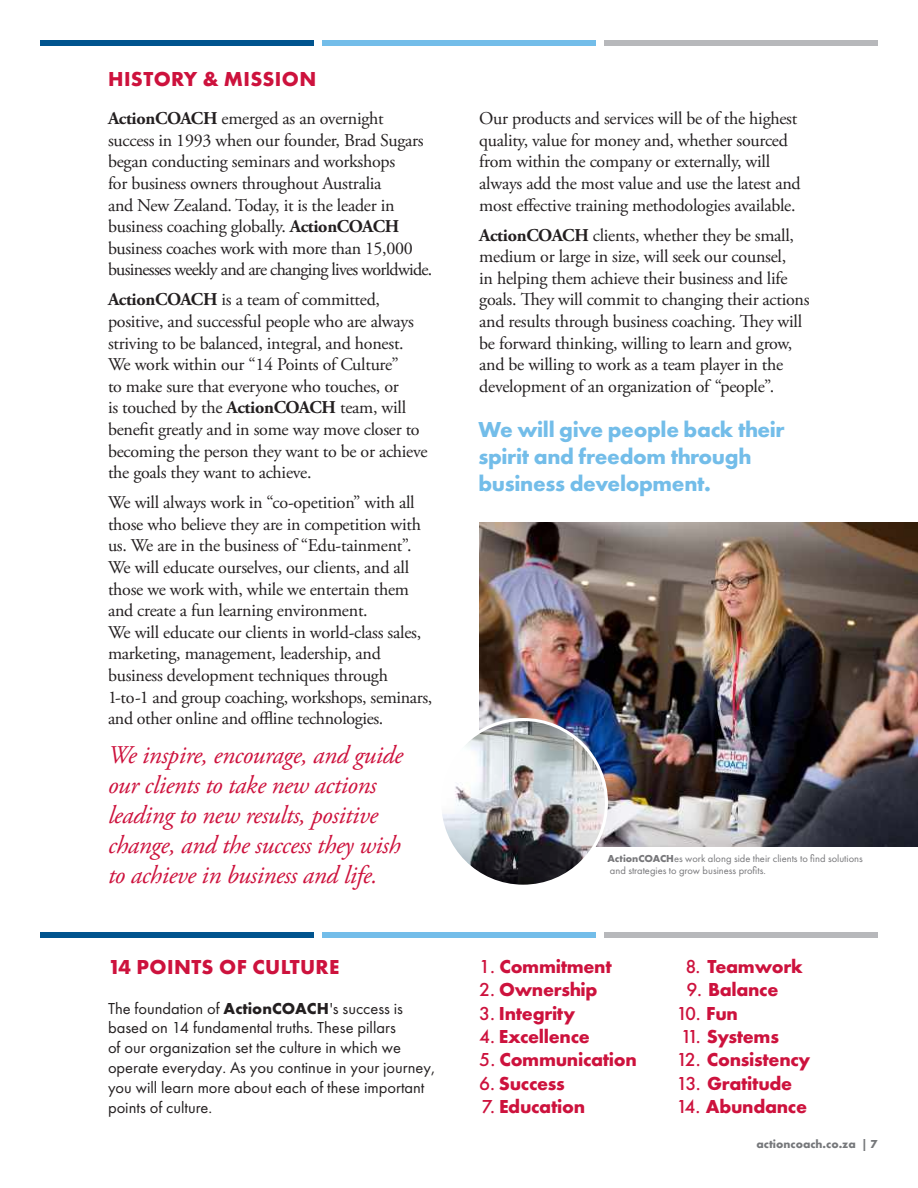
<style>
.page{position:relative;width:918px;height:1188px;background:#fff}
.page>*{position:absolute;margin:0;border:0;box-sizing:border-box;transform-origin:0 0}
.t1{font:italic 25.5px/30px "Adobe Garamond Pro";letter-spacing:-.015em;color:#cd123d}
.t2{font:700 22.5px/27px "Futura PT";letter-spacing:-.015em;color:#73bde9}
.t3{font:700 21px "Futura PT";letter-spacing:.02em;color:#cd123d}
.t4{font:700 19.5px "Futura PT";letter-spacing:-.015em;color:#cd123d}
.t5{font:500 19.5px "Futura PT";color:#cd123d}
.t6{font:18px/21.6px "Adobe Garamond Pro";letter-spacing:-.015em;color:#231f20}
.t7{font:16.5px/19.8px "Futura PT";color:#231f20}
.t8{font:700 12px "Futura PT";color:#76787b}
.t9{font:10.5px/12px "Futura PT";color:#77777a}
.s1{font-weight:700}
.s2{font-weight:500}
</style>
<div class="page">
<div style="left:40px;top:40px;width:274px;height:6px;background:#00548e"></div>
<div style="left:322px;top:40px;width:274px;height:6px;background:#73bde9"></div>
<div style="left:604px;top:40px;width:274px;height:6px;background:#b7b8bb"></div>
<div style="left:40px;top:932px;width:274px;height:5px;background:#00548e"></div>
<div style="left:322px;top:932px;width:274px;height:5px;background:#73bde9"></div>
<div style="left:604px;top:932px;width:274px;height:5px;background:#b7b8bb"></div>
<img style="left:479px;top:522px;width:439px;height:325px">
<img style="left:440px;top:720px;width:166px;height:166px;border-radius:83px">
<p class="t3" style="left:108px;top:65px;width:210px">HISTORY &amp; MISSION</p>
<p class="t6" style="left:108px;top:108px;width:326px"><span class="s1">ActionCOACH</span> emerged as an overnight success in 1993 when our founder, Brad Sugars began conducting seminars and workshops<br>for business owners throughout Australia<br>and New Zealand. Today, it is the leader in business coaching globally. <span class="s1">ActionCOACH </span>business coaches work with more than 15,000 businesses weekly and are changing lives worldwide.</p>
<p class="t6" style="left:108px;top:290px;width:321px"><span class="s1">ActionCOACH</span> is a team of committed, positive, and successful people who are always striving to be balanced, integral, and honest.<br>We work within our “14 Points of Culture”<br>to make sure that everyone who touches, or<br>is touched by the <span class="s1">ActionCOACH</span> team, will benefit greatly and in some way move closer to becoming the person they want to be or achieve the goals they want to achieve.</p>
<p class="t6" style="left:108px;top:492px;width:326px">We will always work in “co-opetition” with all those who believe they are in competition with us. We are in the business of “Edu-tainment”.<br>We will educate ourselves, our clients, and all those we work with, while we entertain them and create a fun learning environment.<br>We will educate our clients in world-class sales, marketing, management, leadership, and business development techniques through 1-to-1 and group coaching, workshops, seminars, and other online and offline technologies.</p>
<h1 class="t1" style="left:108px;top:741px;width:297px">We inspire, encourage, and guide our clients to take new actions leading to new results, positive change, and the success they wish to achieve in business and life.</h1>
<p class="t3" style="left:108px;top:953px;width:233px">14 POINTS OF CULTURE</p>
<p class="t7" style="left:108px;top:998px;width:329px">The foundation of <span class="s1">ActionCOACH</span>'s success is based on 14 fundamental truths. These pillars<br>of our organization set the culture in which we operate everyday. As you continue in your journey, you will learn more about each of these important points of culture.</p>
<p class="t6" style="left:479px;top:108px;width:323px">Our products and services will be of the highest quality, value for money and, whether sourced from within the company or externally, will always add the most value and use the latest and most effective training methodologies available.</p>
<p class="t6" style="left:479px;top:225px;width:332px"><span class="s1">ActionCOACH</span> clients, whether they be small, medium or large in size, will seek our counsel,<br>in helping them achieve their business and life goals. They will commit to changing their actions and results through business coaching. They will be forward thinking, willing to learn and grow, and be willing to work as a team player in the development of an organization of “people”.</p>
<p class="t2" style="left:478px;top:415px;width:308px">We will give people back their spirit and freedom through business development.</p>
<p class="t9" style="left:608px;top:853px;width:257px"><span class="s1">ActionCOACH</span>es work along side their clients to find solutions and strategies to grow business profits.</p>
<p class="t4" style="left:479px;top:954px;width:134px"><span class="s2">1.</span> Commitment</p>
<p class="t4" style="left:479px;top:977px;width:120px"><span class="s2">2.</span> Ownership</p>
<p class="t4" style="left:479px;top:1001px;width:98px"><span class="s2">3.</span> Integrity</p>
<p class="t4" style="left:479px;top:1024px;width:112px"><span class="s2">4.</span> Excellence</p>
<p class="t4" style="left:479px;top:1047px;width:159px"><span class="s2">5.</span> Communication</p>
<p class="t4" style="left:479px;top:1071px;width:87px"><span class="s2">6.</span> Success</p>
<p class="t4" style="left:482px;top:1094px;width:105px"><span class="s2">7.</span> Education</p>
<p class="t4" style="left:686px;top:954px;width:119px"><span class="s2">8.</span> Teamwork</p>
<p class="t4" style="left:686px;top:977px;width:93px"><span class="s2">9.</span> Balance</p>
<p class="t5" style="left:677px;top:1001px;width:63px">10. <span class="s1">Fun</span></p>
<p class="t4" style="left:681px;top:1024px;width:100px"><span class="s2">11.</span> Systems</p>
<p class="t4" style="left:677px;top:1047px;width:135px"><span class="s2">12.</span> Consistency</p>
<p class="t4" style="left:677px;top:1071px;width:117px"><span class="s2">13.</span> Gratitude</p>
<p class="t4" style="left:677px;top:1094px;width:132px"><span class="s2">14.</span> Abundance</p>
<p class="t8" style="left:756px;top:1136px;width:123px">actioncoach.co.za | 7</p>
</div>
